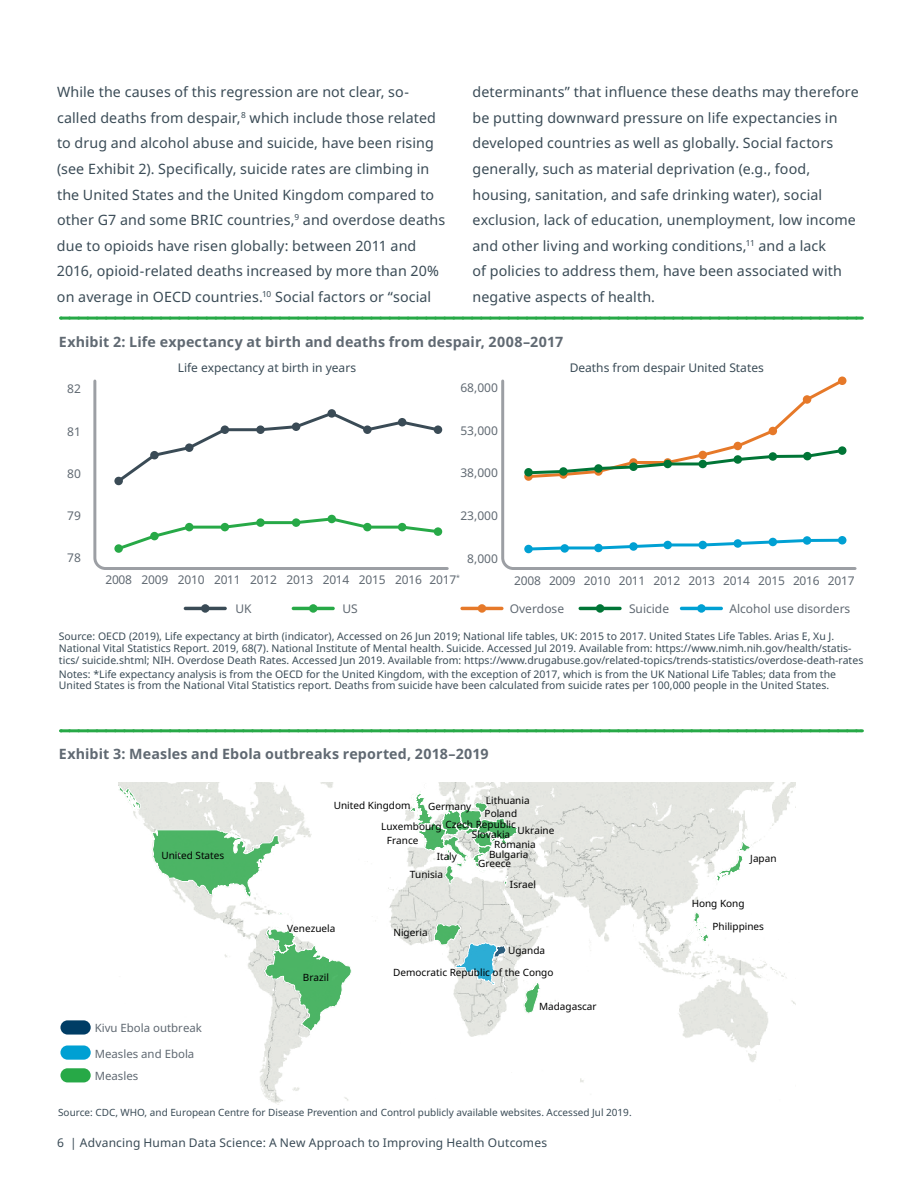
<style>
.page{position:relative;width:918px;height:1188px;background:#fff}
.page>*{position:absolute;margin:0;border:0;box-sizing:border-box;transform-origin:0 0}
.t1{font:14.25px/25.5px "Noto Sans";letter-spacing:.01em;color:#3a4b56}
.t2{font:700 14.25px "Noto Sans";letter-spacing:.01em;color:#606972}
.t3{font:12px "Noto Sans";letter-spacing:-.02em;color:#606972}
.t4{font:12px "Noto Sans";letter-spacing:.01em;color:#3a4b56}
.t5{font:12px "Noto Sans";color:#606972}
.t6{font:11.4px "Noto Sans";color:#606972}
.t7{font:10.5px/12px "Noto Sans";color:#3a4b56}
.t8{font:10.05px/19.2px "Noto Sans";color:#000}
.t9{font:9.9px "Noto Sans";color:#3a4b56}
</style>
<div class="page">
<img style="left:118px;top:782px;width:677px;height:323px">
<svg style="left:279px;top:912px;width:6px;height:3px"></svg>
<svg style="left:149px;top:828px;width:132px;height:74px"></svg>
<svg style="left:118px;top:785px;width:23px;height:25px"></svg>
<svg style="left:523px;top:980px;width:18px;height:34px"></svg>
<svg style="left:679px;top:840px;width:74px;height:106px"></svg>
<svg style="left:398px;top:782px;width:120px;height:106px"></svg>
<svg style="left:264px;top:926px;width:88px;height:109px"></svg>
<svg style="left:434px;top:923px;width:72px;height:62px"></svg>
<div style="left:60px;top:1068px;width:31px;height:14px;background:#27a947;border-radius:7px"></div>
<div style="left:60px;top:1045px;width:31px;height:15px;background:#00a0d3;border-radius:7px"></div>
<div style="left:60px;top:1020px;width:31px;height:15px;background:#003d65;border-radius:7px"></div>
<svg style="left:184px;top:604px;width:43px;height:9px"></svg>
<svg style="left:292px;top:604px;width:43px;height:9px"></svg>
<div style="left:838px;top:377px;width:8px;height:8px;background:#e67929;border-radius:50%"></div>
<svg style="left:460px;top:604px;width:44px;height:9px"></svg>
<svg style="left:579px;top:604px;width:43px;height:9px"></svg>
<svg style="left:680px;top:604px;width:43px;height:9px"></svg>
<svg style="left:93px;top:379px;width:356px;height:191px"></svg>
<svg style="left:501px;top:378px;width:356px;height:192px"></svg>
<svg style="left:69px;top:729px;width:793px;height:3px"></svg>
<svg style="left:69px;top:317px;width:793px;height:3px"></svg>
<p class="t1" style="left:57px;top:80px;width:390px">While the causes of this regression are not clear, so&shy;called deaths from despair,<sup>8</sup> which include those related to drug and alcohol abuse and suicide, have been rising (see Exhibit 2). Specifically, suicide rates are climbing in the United States and the United Kingdom compared to other G7 and some BRIC countries,<sup>9</sup> and overdose deaths due to opioids have risen globally: between 2011 and 2016, opioid-related deaths increased by more than 20% on average in OECD countries.<sup>10</sup> Social factors or “social</p>
<p class="t1" style="left:473px;top:80px;width:388px">determinants” that influence these deaths may therefore be putting downward pressure on life expectancies in developed countries as well as globally. Social factors generally, such as material deprivation (e.g., food, housing, sanitation, and safe drinking water), social exclusion, lack of education, unemployment, low income and other living and working conditions,<sup>11</sup> and a lack<br>of policies to address them, have been associated with negative aspects of health.</p>
<p class="t2" style="left:59px;top:331px;width:506px">Exhibit 2: Life expectancy at birth and deaths from despair, 2008–2017</p>
<p class="t4" style="left:178px;top:359px;width:180px">Life expectancy at birth in years</p>
<p class="t4" style="left:570px;top:359px;width:196px">Deaths from despair United States</p>
<p class="t3" style="left:67px;top:381px;width:15px">82</p>
<p class="t3" style="left:460px;top:380px;width:39px">68,000</p>
<p class="t3" style="left:67px;top:423px;width:15px">81</p>
<p class="t3" style="left:460px;top:422px;width:39px">53,000</p>
<p class="t3" style="left:67px;top:465px;width:15px">80</p>
<p class="t3" style="left:460px;top:464px;width:39px">38,000</p>
<p class="t3" style="left:67px;top:507px;width:15px">79</p>
<p class="t3" style="left:460px;top:507px;width:39px">23,000</p>
<p class="t3" style="left:67px;top:550px;width:15px">78</p>
<p class="t3" style="left:467px;top:550px;width:32px">8,000</p>
<p class="t3" style="left:105px;top:572px;width:356px">2008 2009 2010 2011 2012 2013 2014 2015 2016 2017<sup>*</sup></p>
<p class="t3" style="left:514px;top:572px;width:342px">2008 2009 2010 2011 2012 2013 2014 2015 2016 2017</p>
<p class="t3" style="left:235px;top:600px;width:18px">UK</p>
<p class="t3" style="left:342px;top:600px;width:17px">US</p>
<p class="t5" style="left:510px;top:600px;width:56px">Overdose</p>
<p class="t5" style="left:629px;top:600px;width:42px">Suicide</p>
<p class="t5" style="left:729px;top:600px;width:123px">Alcohol use disorders</p>
<p class="t7" style="left:59px;top:631px;width:806px">Source: OECD (2019), Life expectancy at birth (indicator), Accessed on 26 Jun 2019; National life tables, UK: 2015 to 2017. United States Life Tables. Arias E, Xu J.<br>National Vital Statistics Report. 2019, 68(7). National Institute of Mental health. Suicide. Accessed Jul 2019. Available from: https://www.nimh.nih.gov/health/statis&shy;tics/ suicide.shtml; NIH. Overdose Death Rates. Accessed Jun 2019. Available from: https://www.drugabuse.gov/related-topics/trends-statistics/overdose-death-rates</p>
<p class="t7" style="left:59px;top:668px;width:779px">Notes: *Life expectancy analysis is from the OECD for the United Kingdom, with the exception of 2017, which is from the UK National Life Tables; data from the<br>United States is from the National Vital Statistics report. Deaths from suicide have been calculated from suicide rates per 100,000 people in the United States.</p>
<p class="t2" style="left:59px;top:744px;width:431px">Exhibit 3: Measles and Ebola outbreaks reported, 2018–2019</p>
<p class="t8" style="left:161px;top:846px;width:64px">United States</p>
<p class="t6" style="left:95px;top:1020px;width:109px">Kivu Ebola outbreak</p>
<p class="t6" style="left:95px;top:1045px;width:101px">Measles and Ebola</p>
<p class="t6" style="left:95px;top:1068px;width:45px">Measles</p>
<p class="t8" style="left:485px;top:794px;width:47px;line-height:12.9px">Lithuania<br>Poland</p>
<p class="t8" style="left:518px;top:821px;width:38px">Ukraine</p>
<p class="t8" style="left:334px;top:796px;width:78px">United Kingdom</p>
<p class="t8" style="left:381px;top:796px;width:92px;line-height:20.4px;text-indent:47px">Germany<br>Luxembourg</p>
<p class="t8" style="left:445px;top:815px;width:72px">Czech Republic</p>
<p class="t8" style="left:489px;top:825px;width:41px;text-indent:-17px">Slovakia<br>Bulgaria</p>
<p class="t8" style="left:387px;top:831px;width:33px">France</p>
<p class="t8" style="left:478px;top:835px;width:59px;text-indent:16px">Romania<br>Greece</p>
<p class="t8" style="left:437px;top:847px;width:22px">Italy</p>
<p class="t8" style="left:287px;top:919px;width:50px">Venezuela</p>
<p class="t8" style="left:303px;top:968px;width:28px">Brazil</p>
<p class="t8" style="left:410px;top:865px;width:35px">Tunisia</p>
<p class="t8" style="left:393px;top:923px;width:36px">Nigeria</p>
<p class="t8" style="left:510px;top:875px;width:28px">Israel</p>
<p class="t8" style="left:508px;top:941px;width:39px">Uganda</p>
<p class="t8" style="left:393px;top:963px;width:162px">Democratic Republic of the Congo</p>
<p class="t8" style="left:539px;top:997px;width:59px">Madagascar</p>
<p class="t9" style="left:58px;top:1106px;width:575px">Source: CDC, WHO, and European Centre for Disease Prevention and Control publicly available websites. Accessed Jul 2019.</p>
<p class="t4" style="left:57px;top:1134px;width:492px">6 | Advancing Human Data Science: A New Approach to Improving Health Outcomes</p>
<p class="t8" style="left:750px;top:849px;width:28px">Japan</p>
<p class="t8" style="left:692px;top:894px;width:54px">Hong Kong</p>
<p class="t8" style="left:713px;top:917px;width:53px">Philippines</p>
</div>
